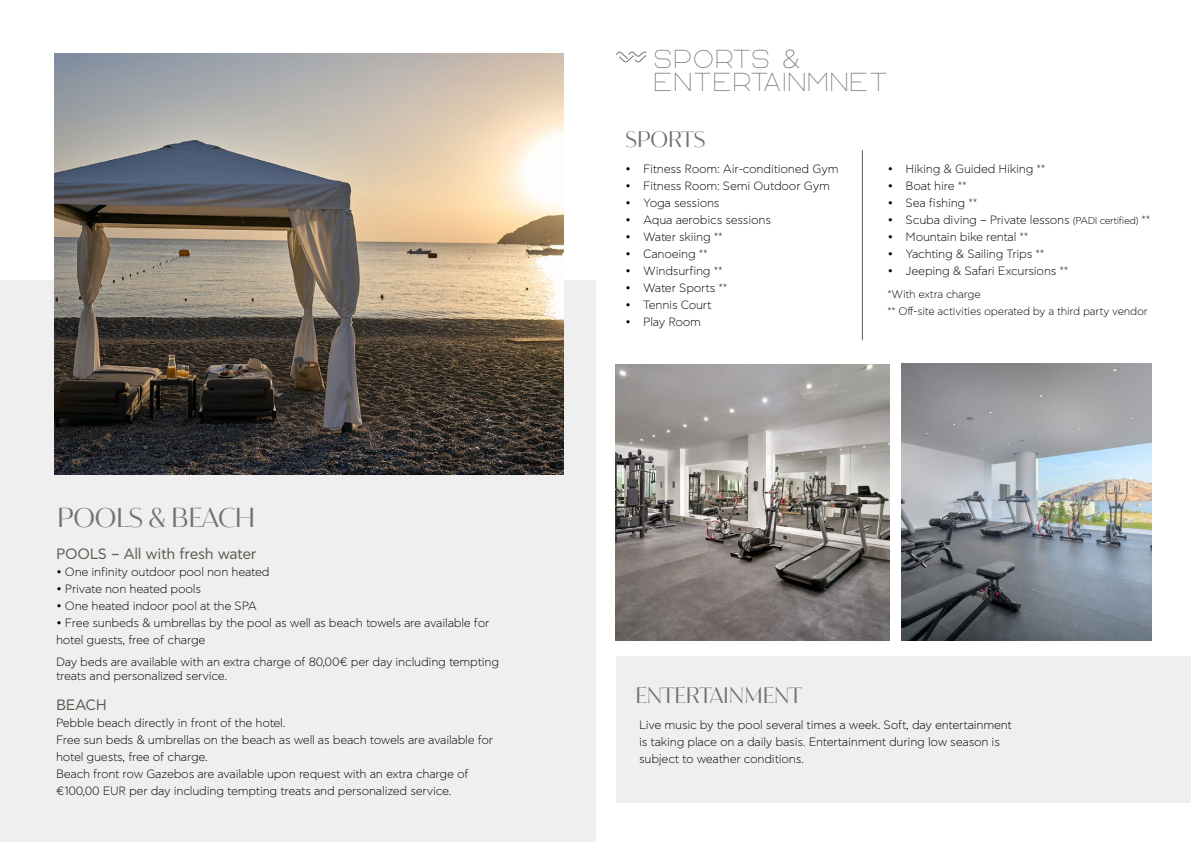
<style>
.page{position:relative;width:1191px;height:842px;background:#fff}
.page>*{position:absolute;margin:0;border:0;box-sizing:border-box;transform-origin:0 0}
.t1{font:28px "Aguila";letter-spacing:-.03em;color:#6d7373}
.t2{font:26px/23px "Agelast";letter-spacing:.06em;color:#6d7373}
.t3{font:23px "Aguila";letter-spacing:-.03em;color:#6d7373}
.t4{font:15px "Asty CF Std";letter-spacing:-.02em;color:#5b5e53}
.t5{font:300 12px/17px "Asty CF Std";letter-spacing:-.02em;color:#000}
.t6{font:300 11px/17px "Asty CF Std";letter-spacing:-.02em;color:#000}
.s1{font-family:"Asty CF Std";font-weight:100}
.s2{font-size:10px}
</style>
<div class="page">
<div style="left:616px;top:656px;width:575px;height:146px;background:#eeefee"></div>
<div style="left:0;top:281px;width:595px;height:561px;background:#eeefee"></div>
<img style="left:55px;top:54px;width:508px;height:420px">
<svg style="left:616px;top:52px;width:30px;height:10px"></svg>
<hr style="left:862px;top:150px;width:1px;height:190px;background:#5b5e53">
<img style="left:901px;top:364px;width:250px;height:277px">
<img style="left:616px;top:364px;width:273px;height:277px">
<h1 class="t1" style="left:57px;top:500px;width:200px">POOLS &amp; BEACH</h1>
<p class="t4" style="left:56px;top:545px;width:202px">POOLS – All with fresh water</p>
<p class="t5" style="left:56px;top:563px;width:215px">• One infinity outdoor pool non heated</p>
<p class="t5" style="left:56px;top:580px;width:147px">• Private non heated pools</p>
<p class="t5" style="left:56px;top:597px;width:203px">• One heated indoor pool at the SPA</p>
<p class="t5" style="left:56px;top:614px;width:435px">• Free sunbeds &amp; umbrellas by the pool as well as beach towels are available for hotel guests, free of charge</p>
<p class="t5" style="left:56px;top:655px;width:445px;line-height:14px">Day beds are available with an extra charge of 80,00€ per day including tempting treats and personalized service.</p>
<p class="t4" style="left:56px;top:696px;width:53px">BEACH</p>
<p class="t5" style="left:56px;top:714px;width:439px">Pebble beach directly in front of the hotel.<br>Free sun beds &amp; umbrellas on the beach as well as beach towels are available for hotel guests, free of charge.<br>Beach front row Gazebos are available upon request with an extra charge of €100,00 EUR per day including tempting treats and personalized service.</p>
<h2 class="t2" style="left:654px;top:48px;width:235px">SPORTS <span class="s1">&amp;<br></span>ENTERTAINMNET</h2>
<h3 class="t3" style="left:625px;top:125px;width:82px">SPORTS</h3>
<p class="t5" style="left:625px;top:161px;width:215px">• Fitness Room: Air-conditioned Gym</p>
<p class="t5" style="left:625px;top:178px;width:206px">• Fitness Room: Semi Outdoor Gym</p>
<p class="t5" style="left:625px;top:195px;width:96px">• Yoga sessions</p>
<p class="t5" style="left:625px;top:212px;width:147px">• Aqua aerobics sessions</p>
<p class="t5" style="left:625px;top:229px;width:99px">• Water skiing **</p>
<p class="t5" style="left:625px;top:246px;width:84px">• Canoeing **</p>
<p class="t5" style="left:625px;top:263px;width:99px">• Windsurfing **</p>
<p class="t5" style="left:625px;top:280px;width:103px">• Water Sports **</p>
<p class="t5" style="left:625px;top:297px;width:88px">• Tennis Court</p>
<p class="t5" style="left:625px;top:314px;width:77px">• Play Room</p>
<p class="t5" style="left:887px;top:161px;width:159px">• Hiking &amp; Guided Hiking **</p>
<p class="t5" style="left:887px;top:178px;width:80px">• Boat hire **</p>
<p class="t5" style="left:887px;top:195px;width:91px">• Sea fishing **</p>
<p class="t5" style="left:887px;top:212px;width:264px">• Scuba diving – Private lessons <span class="s2">(PADI certified)</span> **</p>
<p class="t5" style="left:887px;top:229px;width:142px">• Mountain bike rental **</p>
<p class="t5" style="left:887px;top:246px;width:158px">• Yachting &amp; Sailing Trips **</p>
<p class="t5" style="left:887px;top:263px;width:182px">• Jeeping &amp; Safari Excursions **</p>
<p class="t6" style="left:887px;top:286px;width:262px">*With extra charge<br>** Off-site activities operated by a third party vendor</p>
<h3 class="t3" style="left:635px;top:681px;width:169px">ENTERTAINMENT</h3>
<p class="t5" style="left:639px;top:716px;width:374px">Live music by the pool several times a week. Soft, day entertainment is taking place on a daily basis. Entertainment during low season is subject to weather conditions.</p>
</div>
